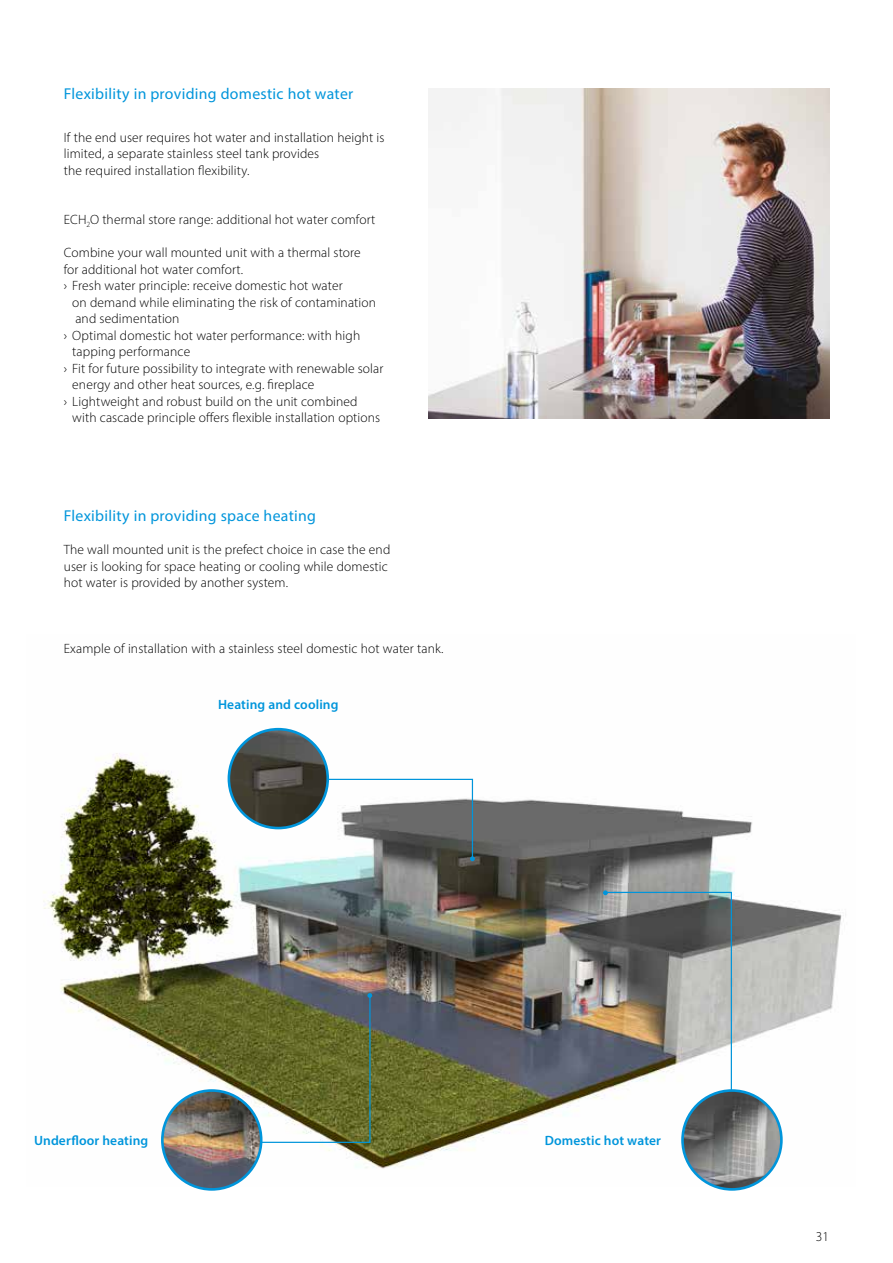
<style>
.page{position:relative;width:893px;height:1263px;background:#fff}
.page>*{position:absolute;margin:0;border:0;box-sizing:border-box;transform-origin:0 0}
.t1{font:15.75px "Myriad Pro";letter-spacing:.02em;color:#0095db}
.t2{font:300 13.5px/16.5px "Myriad Pro";letter-spacing:.01em;color:#000}
.t3{font:600 13.5px "Myriad Pro";letter-spacing:.01em;color:#0095db}
</style>
<div class="page">
<img style="left:428px;top:89px;width:401px;height:329px">
<img style="left:43px;top:727px;width:803px;height:460px">
<img style="left:229px;top:729px;width:99px;height:99px;border-radius:49px">
<div style="left:228px;top:728px;width:101px;height:101px;border:3px solid #0095db;border-radius:50%"></div>
<svg style="left:326px;top:778px;width:149px;height:83px"></svg>
<img style="left:682px;top:1090px;width:99px;height:99px;border-radius:49px">
<div style="left:681px;top:1089px;width:102px;height:102px;border:3px solid #0095db;border-radius:50%"></div>
<img style="left:162px;top:1090px;width:99px;height:99px;border-radius:49px">
<div style="left:161px;top:1089px;width:101px;height:102px;border:3px solid #0095db;border-radius:50%"></div>
<svg style="left:603px;top:890px;width:130px;height:202px;background:#8f908d"></svg>
<svg style="left:260px;top:993px;width:112px;height:150px;background:#6f7544"></svg>
<p class="t1" style="left:64px;top:84px;width:291px">Flexibility in providing domestic hot water</p>
<p class="t2" style="left:64px;top:129px;width:322px">If the end user requires hot water and installation height is limited, a separate stainless steel tank provides<br>the required installation flexibility.</p>
<p class="t2" style="left:64px;top:211px;width:313px">ECH<sub>2</sub>O thermal store range: additional hot water comfort</p>
<p class="t2" style="left:64px;top:244px;width:298px">Combine your wall mounted unit with a thermal store for additional hot water comfort.<br>› Fresh water principle: receive domestic hot water</p>
<p class="t2" style="left:72px;top:294px;width:305px">on demand while eliminating the risk of contamination</p>
<p class="t2" style="left:75px;top:310px;width:106px">and sedimentation</p>
<p class="t2" style="left:64px;top:327px;width:298px">› Optimal domestic hot water performance: with high</p>
<p class="t2" style="left:72px;top:343px;width:119px">tapping performance</p>
<p class="t2" style="left:64px;top:360px;width:321px">› Fit for future possibility to integrate with renewable solar</p>
<p class="t2" style="left:72px;top:376px;width:244px">energy and other heat sources, e.g. fireplace</p>
<p class="t2" style="left:64px;top:393px;width:295px">› Lightweight and robust build on the unit combined</p>
<p class="t2" style="left:72px;top:409px;width:309px">with cascade principle offers flexible installation options</p>
<p class="t1" style="left:64px;top:506px;width:254px">Flexibility in providing space heating</p>
<p class="t2" style="left:64px;top:541px;width:328px">The wall mounted unit is the prefect choice in case the end user is looking for space heating or cooling while domestic hot water is provided by another system.</p>
<p class="t2" style="left:64px;top:640px;width:381px">Example of installation with a stainless steel domestic hot water tank.</p>
<p class="t3" style="left:218px;top:696px;width:122px">Heating and cooling</p>
<p class="t3" style="left:34px;top:1132px;width:116px">Underfloor heating</p>
<p class="t3" style="left:545px;top:1132px;width:118px">Domestic hot water</p>
<p class="t2" style="left:816px;top:1228px;width:15px">31</p>
</div>
